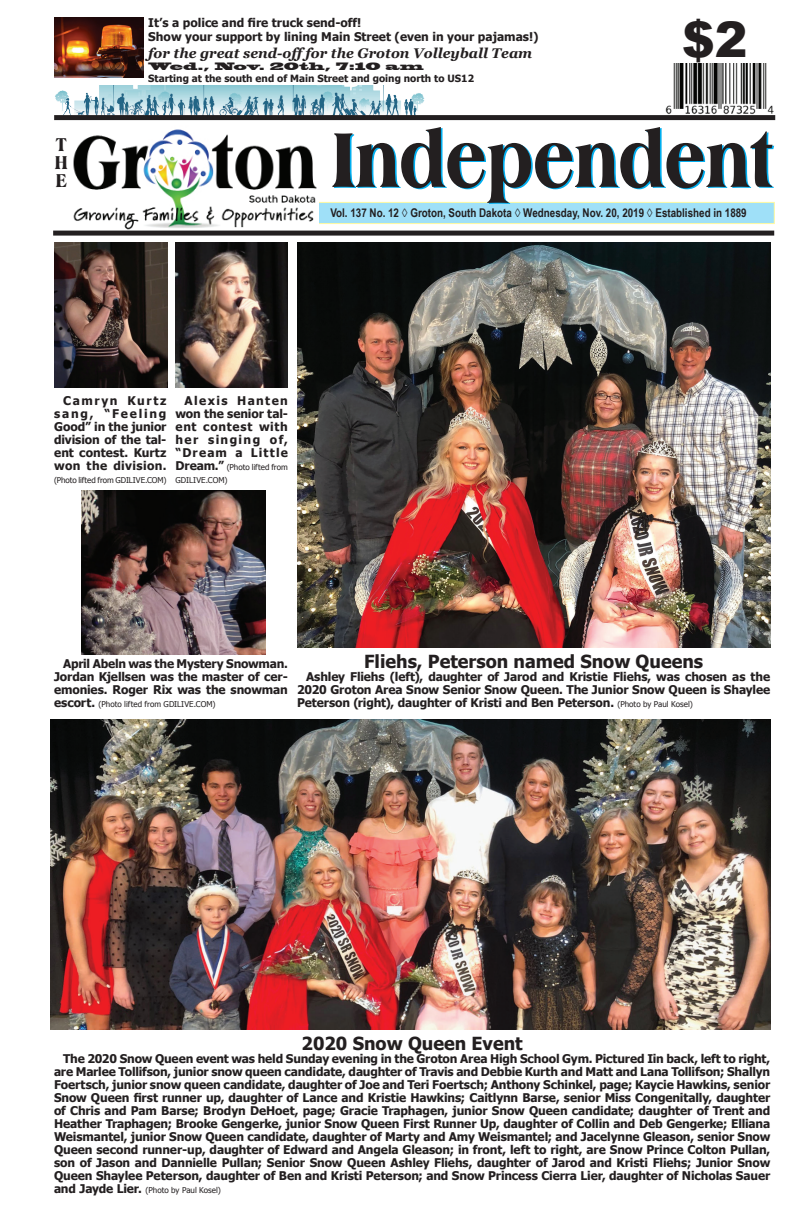
<style>
.page{position:relative;width:792px;height:1224px;background:#fff}
.page>*{position:absolute;margin:0;border:0;box-sizing:border-box;transform-origin:0 0}
.t1{font:800 condensed 82px "Americana BT";color:#00aeef}
.t2{font:900 49px "Arial";color:#231f20}
.t3{font:800 condensed 20px/18px "Americana BT";color:#231f20;text-align:justify}
.t4{font:700 18px "Tahoma";color:#231f20}
.t5{font:italic 700 14px "Georgia";color:#231f20}
.t6{font:700 12px/13px "Tahoma";letter-spacing:-.005em;color:#231f20;text-align:justify}
.t7{font:700 12px "Arial Narrow";color:#231f20}
.t8{font:700 10px "Tahoma";color:#231f20}
.t9{font:10px "Blackoak Std";color:#231f20}
.t10{font:8px/13px "Tahoma";color:#231f20}
.s1{font-weight:700;font-size:12px}
.s2{font-weight:400;font-size:8px}
</style>
<div class="page">
<img style="left:54px;top:85px;width:376px;height:36px">
<div style="left:302px;top:202px;width:473px;height:22px;background:#9fe0f8"></div>
<img style="left:666px;top:63px;width:108px;height:51px">
<img style="left:72px;top:129px;width:247px;height:102px">
<div style="left:53px;top:231px;width:721px;height:5px;background:#231f20"></div>
<div style="left:54px;top:115px;width:721px;height:5px;background:#231f20"></div>
<img style="left:297px;top:242px;width:473px;height:406px">
<img style="left:50px;top:719px;width:720px;height:310px">
<img style="left:54px;top:242px;width:114px;height:146px">
<img style="left:176px;top:242px;width:112px;height:146px">
<img style="left:82px;top:491px;width:183px;height:164px">
<img style="left:54px;top:18px;width:90px;height:59px">
<h3 class="t3" style="left:55px;top:135px;width:14px">T H E</h3>
<p class="t6" style="left:148px;top:15px;width:214px">It’s a police and fire truck send-off!</p>
<p class="t6" style="left:148px;top:30px;width:392px">Show your support by lining Main Street (even in your pajamas!)</p>
<p class="t5" style="left:148px;top:43px;width:385px">for the great send-offfor the Groton Volleyball Team</p>
<p class="t9" style="left:148px;top:60px;width:277px">Wed., Nov. 20th, 7:10 am</p>
<p class="t8" style="left:148px;top:71px;width:327px">Starting at the south end of Main Street and going north to US12</p>
<h2 class="t2" style="left:682px;top:4px;width:67px">$2</h2>
<h1 class="t1" style="left:333px;top:110px;width:443px">Independent</h1>
<p class="t7" style="left:330px;top:204px;width:418px">Vol. 137 No. 12 ◊ Groton, South Dakota ◊ Wednesday, Nov. 20, 2019 ◊ Established in 1889</p>
<p class="t6" style="left:54px;top:394px;width:114px;text-indent:9px">Camryn Kurtz sang, “Feeling Good” in the junior division of the tal&shy;ent contest. Kurtz won the division.</p>
<p class="t10" style="left:54px;top:473px;width:114px">(Photo lifted from GDILIVE.COM)</p>
<p class="t6" style="left:176px;top:394px;width:114px;text-indent:9px">Alexis Hanten won the senior tal&shy;ent contest with her singing of, “Dream a Little</p>
<p class="t10" style="left:175px;top:460px;width:114px"><span class="s1">Dream.”</span> (Photo lifted from<br>GDILIVE.COM)</p>
<p class="t6" style="left:54px;top:656px;width:235px;text-indent:9px">April Abeln was the Mystery Snowman.<br>Jordan Kjellsen was the master of cer&shy;emonies. Roger Rix was the snowman</p>
<p class="t10" style="left:54px;top:697px;width:163px"><span class="s1">escort.</span> (Photo lifted from GDILIVE.COM)</p>
<h3 class="t4" style="left:364px;top:648px;width:341px">Fliehs, Peterson named Snow Queens</h3>
<p class="t6" style="left:297px;top:669px;width:475px;text-indent:9px">Ashley Fliehs (left), daughter of Jarod and Kristie Fliehs, was chosen as the 2020 Groton Area Snow Senior Snow Queen. The Junior Snow Queen is Shaylee Peterson (right), daughter of Kristi and Ben Peterson. <span class="s2">(Photo by Paul Kosel)</span></p>
<h3 class="t4" style="left:302px;top:1031px;width:223px">2020 Snow Queen Event</h3>
<p class="t6" style="left:54px;top:1051px;width:718px;text-indent:9px">The 2020 Snow Queen event was held Sunday evening in the Groton Area High School Gym. Pictured Iin back, left to right, are Marlee Tollifson, junior snow queen candidate, daughter of Travis and Debbie Kurth and Matt and Lana Tollifson; Shallyn Foertsch, junior snow queen candidate, daughter of Joe and Teri Foertsch; Anthony Schinkel, page; Kaycie Hawkins, senior Snow Queen first runner up, daughter of Lance and Kristie Hawkins; Caitlynn Barse, senior Miss Congenitally, daughter of Chris and Pam Barse; Brodyn DeHoet, page; Gracie Traphagen, junior Snow Queen candidate; daughter of Trent and Heather Traphagen; Brooke Gengerke, junior Snow Queen First Runner Up, daughter of Collin and Deb Gengerke; Elliana Weismantel, junior Snow Queen candidate, daughter of Marty and Amy Weismantel; and Jacelynne Gleason, senior Snow Queen second runner-up, daughter of Edward and Angela Gleason; in front, left to right, are Snow Prince Colton Pullan, son of Jason and Dannielle Pullan; Senior Snow Queen Ashley Fliehs, daughter of Jarod and Kristi Fliehs; Junior Snow Queen Shaylee Peterson, daughter of Ben and Kristi Peterson; and Snow Princess Cierra Lier, daughter of Nicholas Sauer</p>
<p class="t10" style="left:54px;top:1183px;width:169px"><span class="s1">and Jayde Lier.</span> (Photo by Paul Kosel)</p>
</div>
